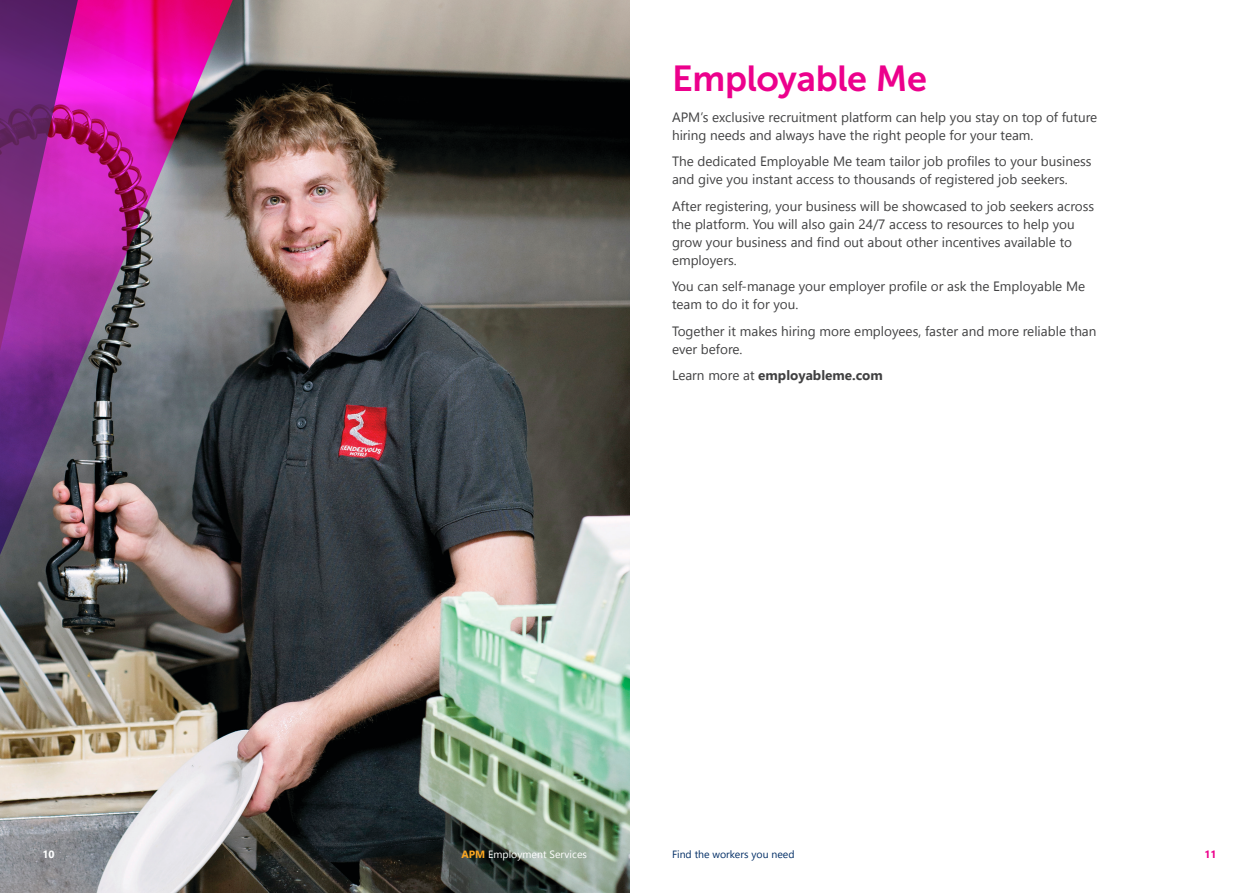
<style>
.page{position:relative;width:1259px;height:893px;background:#fff}
.page>*{position:absolute;margin:0;border:0;box-sizing:border-box;transform-origin:0 0}
.t1{font:36px "Museo Sans 700";letter-spacing:-.01em;color:#ec008c}
.t2{font:13.5px/18px "Gadugi";color:#414142}
.t3{font:700 13.5px "Gadugi";color:#414142}
.t4{font:10.5px "Gadugi";color:#fff}
.t5{font:10.5px "Gadugi";color:#002d65}
.t6{font:700 10.5px "Gadugi";color:#fff}
.t7{font:700 10.5px "Gadugi";color:#ec008c}
.s1{font-weight:400}
.s2{font-weight:700;color:#faa621}
</style>
<div class="page">
<img style="left:0;top:0;width:629px;height:893px">
<img style="left:0;top:0;width:252px;height:588px">
<img style="left:0;top:0;width:130px;height:537px">
<p class="t1" style="left:672px;top:58px;width:257px">Employable Me</p>
<p class="t2" style="left:672px;top:108px;width:427px">APM’s exclusive recruitment platform can help you stay on top of future hiring needs and always have the right people for your team.</p>
<p class="t2" style="left:672px;top:153px;width:421px">The dedicated Employable Me team tailor job profiles to your business and give you instant access to thousands of registered job seekers.</p>
<p class="t2" style="left:672px;top:197px;width:424px">After registering, your business will be showcased to job seekers across the platform. You will also gain 24/7 access to resources to help you grow your business and find out about other incentives available to employers.</p>
<p class="t2" style="left:672px;top:278px;width:415px">You can self-manage your employer profile or ask the Employable Me team to do it for you.</p>
<p class="t2" style="left:672px;top:322px;width:426px">Together it makes hiring more employees, faster and more reliable than ever before.</p>
<p class="t3" style="left:672px;top:367px;width:212px"><span class="s1">Learn more at</span> employableme.com</p>
<p class="t6" style="left:43px;top:848px;width:14px">10</p>
<p class="t4" style="left:461px;top:848px;width:127px"><span class="s2">APM</span> Employment Services</p>
<p class="t5" style="left:672px;top:848px;width:124px">Find the workers you need</p>
<p class="t7" style="left:1204px;top:848px;width:14px">11</p>
</div>
